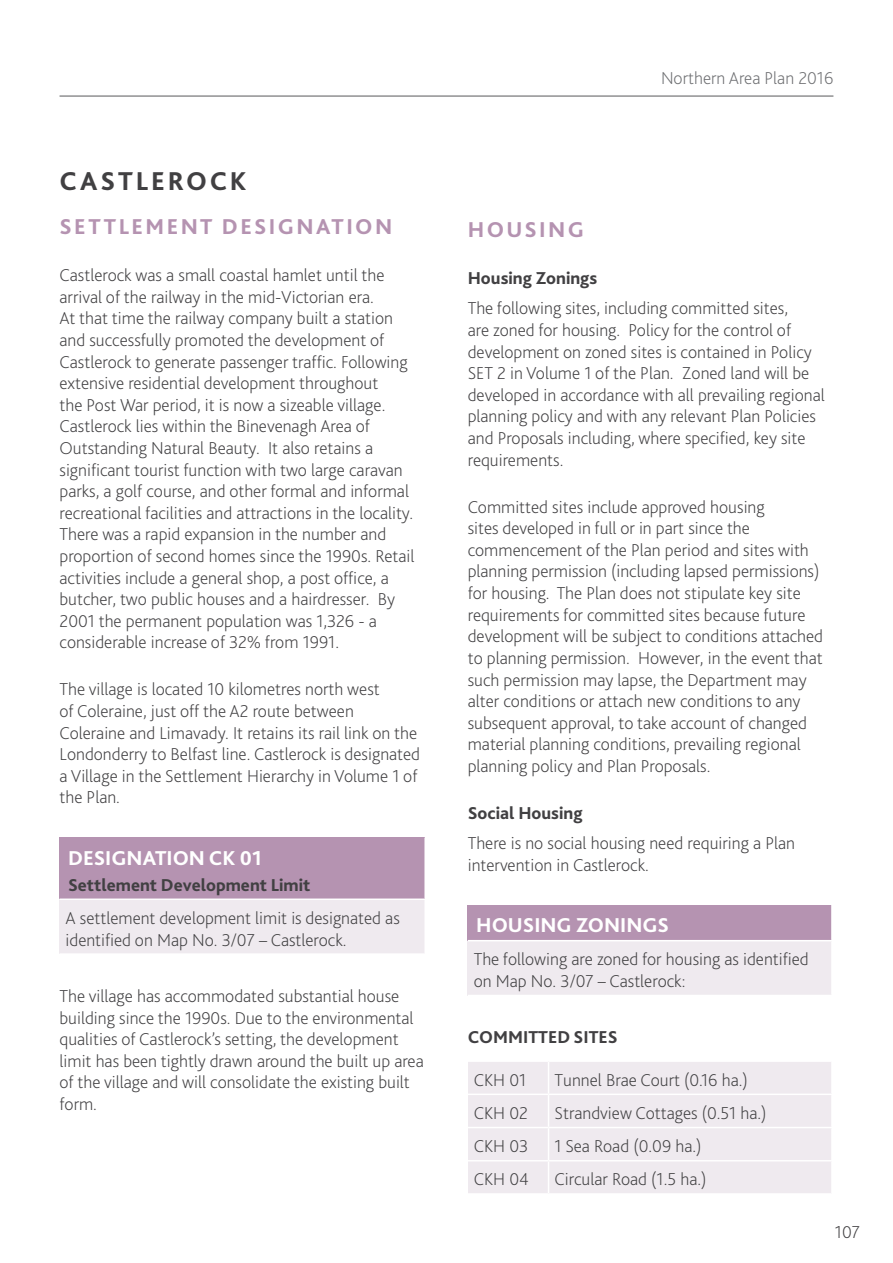
<style>
.page{position:relative;width:893px;height:1263px;background:#fff}
.page>*{position:absolute;margin:0;border:0;box-sizing:border-box;transform-origin:0 0}
.t1{font:800 27px "Bliss 2";letter-spacing:.105em;color:#414042}
.t2{font:800 22.5px "Bliss 2";letter-spacing:.105em;color:#b593b1}
.t3{font:800 21px "Bliss 2";color:#fff}
.t4{font:200 18px/21.6px "Bliss 2";color:#414042}
.t5{font:800 18px "Bliss 2";color:#414042}
.t6{font:200 18px "Bliss 2";color:#6d6e71}
.s1{font-weight:800}
</style>
<div class="page">
<hr style="left:60px;top:96px;width:773px;height:1px;background:#58595b">
<div style="left:60px;top:837px;width:365px;height:62px;background:#b593b1"></div>
<hr style="left:424px;top:837px;width:2px;height:61px;background:#fff">
<div style="left:468px;top:905px;width:364px;height:36px;background:#b593b1"></div>
<hr style="left:831px;top:905px;width:2px;height:35px;background:#fff">
<div style="left:60px;top:899px;width:365px;height:55px;background:#efeaef"></div>
<hr style="left:60px;top:898px;width:366px;height:2px;background:#fff">
<hr style="left:424px;top:900px;width:2px;height:53px;background:#fff">
<hr style="left:60px;top:953px;width:366px;height:2px;background:#fff">
<div style="left:468px;top:941px;width:364px;height:54px;background:#efeaef"></div>
<hr style="left:468px;top:940px;width:365px;height:1px;background:#fff">
<hr style="left:831px;top:941px;width:2px;height:54px;background:#fff">
<div style="left:468px;top:1061px;width:81px;height:33px;background:#efeaef"></div>
<div style="left:549px;top:1061px;width:283px;height:33px;background:#efeaef"></div>
<div style="left:468px;top:1094px;width:81px;height:33px;background:#efeaef"></div>
<div style="left:549px;top:1094px;width:283px;height:33px;background:#efeaef"></div>
<div style="left:468px;top:1127px;width:81px;height:34px;background:#efeaef"></div>
<div style="left:549px;top:1127px;width:283px;height:34px;background:#efeaef"></div>
<div style="left:468px;top:1161px;width:81px;height:33px;background:#efeaef"></div>
<div style="left:549px;top:1161px;width:283px;height:33px;background:#efeaef"></div>
<hr style="left:468px;top:1060px;width:81px;height:2px;background:#fff">
<hr style="left:549px;top:1060px;width:284px;height:2px;background:#fff">
<hr style="left:548px;top:1062px;width:1px;height:31px;background:#fff">
<hr style="left:831px;top:1062px;width:2px;height:31px;background:#fff">
<hr style="left:468px;top:1093px;width:81px;height:2px;background:#fff">
<hr style="left:549px;top:1093px;width:284px;height:2px;background:#fff">
<hr style="left:548px;top:1095px;width:1px;height:32px;background:#fff">
<hr style="left:831px;top:1095px;width:2px;height:32px;background:#fff">
<hr style="left:468px;top:1127px;width:81px;height:1px;background:#fff">
<hr style="left:549px;top:1127px;width:284px;height:1px;background:#fff">
<hr style="left:548px;top:1128px;width:1px;height:32px;background:#fff">
<hr style="left:831px;top:1128px;width:2px;height:32px;background:#fff">
<hr style="left:468px;top:1160px;width:81px;height:1px;background:#fff">
<hr style="left:549px;top:1160px;width:284px;height:1px;background:#fff">
<hr style="left:548px;top:1161px;width:1px;height:32px;background:#fff">
<hr style="left:831px;top:1161px;width:2px;height:32px;background:#fff">
<hr style="left:468px;top:1193px;width:81px;height:2px;background:#fff">
<hr style="left:549px;top:1193px;width:284px;height:2px;background:#fff">
<h2 class="t1" style="left:60px;top:164px;width:189px">CASTLEROCK</h2>
<p class="t2" style="left:60px;top:213px;width:334px">SETTLEMENT DESIGNATION</p>
<p class="t4" style="left:60px;top:264px;width:356px">Castlerock was a small coastal hamlet until the arrival of the railway in the mid-Victorian era.<br>At that time the railway company built a station and successfully promoted the development of Castlerock to generate passenger traffic. Following extensive residential development throughout<br>the Post War period, it is now a sizeable village.<br>Castlerock lies within the Binevenagh Area of Outstanding Natural Beauty. It also retains a significant tourist function with two large caravan parks, a golf course, and other formal and informal recreational facilities and attractions in the locality.<br>There was a rapid expansion in the number and proportion of second homes since the 1990s. Retail activities include a general shop, a post office, a butcher, two public houses and a hairdresser. By 2001 the permanent population was 1,326 - a considerable increase of 32% from 1991.</p>
<p class="t4" style="left:60px;top:678px;width:362px">The village is located 10 kilometres north west<br>of Coleraine, just off the A2 route between Coleraine and Limavady. It retains its rail link on the Londonderry to Belfast line. Castlerock is designated a Village in the Settlement Hierarchy in Volume 1 of the Plan.</p>
<p class="t3" style="left:68px;top:845px;width:195px">DESIGNATION CK 01</p>
<p class="t4" style="left:66px;top:868px;width:336px;line-height:33.2px"><span class="s1">Settlement Development Limit<br></span>A settlement development limit is designated as</p>
<p class="t4" style="left:66px;top:928px;width:283px">identified on Map No. 3/07 – Castlerock.</p>
<p class="t4" style="left:60px;top:985px;width:341px">The village has accommodated substantial house</p>
<p class="t4" style="left:60px;top:1006px;width:356px">building since the 1990s. Due to the environmental qualities of Castlerock’s setting, the development</p>
<p class="t4" style="left:60px;top:1049px;width:366px">limit has been tightly drawn around the built up area of the village and will consolidate the existing built form.</p>
<p class="t6" style="left:661px;top:67px;width:174px">Northern Area Plan 2016</p>
<h3 class="t2" style="left:468px;top:216px;width:118px">HOUSING</h3>
<h4 class="t5" style="left:468px;top:267px;width:131px">Housing Zonings</h4>
<p class="t4" style="left:468px;top:297px;width:359px">The following sites, including committed sites,<br>are zoned for housing. Policy for the control of development on zoned sites is contained in Policy SET 2 in Volume 1 of the Plan. Zoned land will be developed in accordance with all prevailing regional planning policy and with any relevant Plan Policies and Proposals including, where specified, key site requirements.</p>
<p class="t4" style="left:468px;top:495px;width:357px">Committed sites include approved housing<br>sites developed in full or in part since the commencement of the Plan period and sites with planning permission (including lapsed permissions) for housing. The Plan does not stipulate key site requirements for committed sites because future development will be subject to conditions attached to planning permission. However, in the event that such permission may lapse, the Department may alter conditions or attach new conditions to any subsequent approval, to take account of changed material planning conditions, prevailing regional planning policy and Plan Proposals.</p>
<h4 class="t5" style="left:468px;top:802px;width:116px">Social Housing</h4>
<p class="t4" style="left:468px;top:832px;width:329px">There is no social housing need requiring a Plan intervention in Castlerock.</p>
<p class="t3" style="left:476px;top:912px;width:194px">HOUSING ZONINGS</p>
<p class="t4" style="left:474px;top:948px;width:337px">The following are zoned for housing as identified on Map No. 3/07 – Castlerock:</p>
<p class="t5" style="left:468px;top:1026px;width:151px">COMMITTED SITES</p>
<p class="t4" style="left:474px;top:1068px;width:54px">CKH 01</p>
<p class="t4" style="left:555px;top:1068px;width:195px">Tunnel Brae Court (0.16 ha.)</p>
<p class="t4" style="left:474px;top:1102px;width:56px">CKH 02</p>
<p class="t4" style="left:555px;top:1102px;width:213px">Strandview Cottages (0.51 ha.)</p>
<p class="t4" style="left:474px;top:1135px;width:56px">CKH 03</p>
<p class="t4" style="left:555px;top:1135px;width:148px">1 Sea Road (0.09 ha.)</p>
<p class="t4" style="left:474px;top:1168px;width:56px">CKH 04</p>
<p class="t4" style="left:555px;top:1168px;width:154px">Circular Road (1.5 ha.)</p>
<p class="t4" style="left:835px;top:1220px;width:27px">107</p>
</div>
